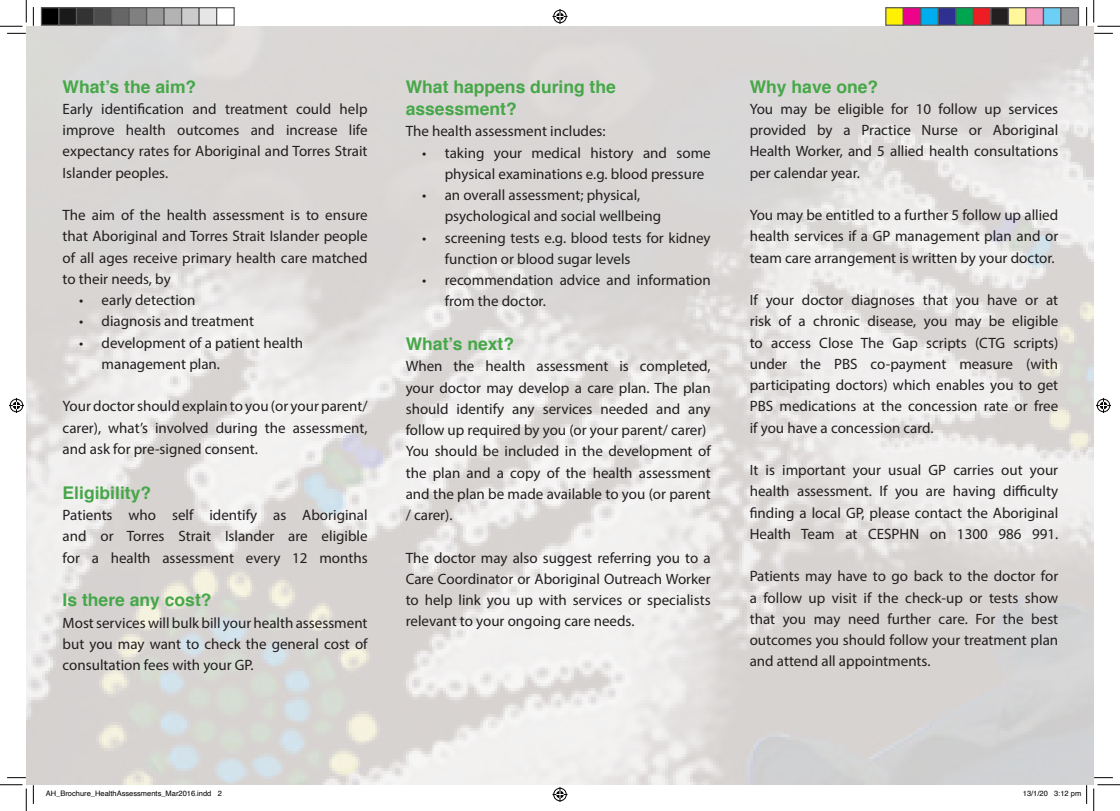
<style>
.page{position:relative;width:1120px;height:811px;background:#fff}
.page>*{position:absolute;margin:0;border:0;box-sizing:border-box;transform-origin:0 0}
.t1{font:700 17.5px/22.5px "Helvetica";color:#46a748}
.t2{font:15px/21.2px "Myriad Pro";color:#231f20;text-align:justify}
.t3{font:7.5px "Helvetica";color:#000}
</style>
<div class="page">
<img style="left:26px;top:26px;width:1067px;height:759px">
<svg style="left:7px;top:33px;width:19px;height:1px"></svg>
<svg style="left:1093px;top:33px;width:19px;height:1px"></svg>
<svg style="left:7px;top:777px;width:19px;height:1px"></svg>
<svg style="left:1093px;top:777px;width:19px;height:1px"></svg>
<svg style="left:33px;top:7px;width:1px;height:19px"></svg>
<svg style="left:33px;top:785px;width:1px;height:19px"></svg>
<svg style="left:0;top:0;width:27px;height:27px"></svg>
<svg style="left:0;top:784px;width:27px;height:27px"></svg>
<svg style="left:1093px;top:0;width:26px;height:27px"></svg>
<svg style="left:1093px;top:784px;width:26px;height:27px"></svg>
<svg style="left:552px;top:9px;width:15px;height:15px"></svg>
<svg style="left:552px;top:787px;width:15px;height:15px"></svg>
<svg style="left:9px;top:398px;width:15px;height:15px"></svg>
<svg style="left:1096px;top:398px;width:14px;height:15px"></svg>
<div style="left:41px;top:8px;width:18px;height:17px;background:#000"></div>
<div style="left:41px;top:7px;width:19px;height:19px;border:1px solid #595959"></div>
<div style="left:59px;top:8px;width:17px;height:17px;background:#1a1a1a"></div>
<div style="left:58px;top:7px;width:19px;height:19px;border:1px solid #595959"></div>
<div style="left:76px;top:8px;width:18px;height:17px;background:#333"></div>
<div style="left:76px;top:7px;width:19px;height:19px;border:1px solid #595959"></div>
<div style="left:94px;top:8px;width:17px;height:17px;background:#4d4d4d"></div>
<div style="left:93px;top:7px;width:19px;height:19px;border:1px solid #595959"></div>
<div style="left:111px;top:8px;width:18px;height:17px;background:#666"></div>
<div style="left:111px;top:7px;width:19px;height:19px;border:1px solid #595959"></div>
<div style="left:129px;top:8px;width:17px;height:17px;background:#808080"></div>
<div style="left:128px;top:7px;width:19px;height:19px;border:1px solid #595959"></div>
<div style="left:146px;top:8px;width:18px;height:17px;background:#999"></div>
<div style="left:146px;top:7px;width:19px;height:19px;border:1px solid #595959"></div>
<div style="left:164px;top:8px;width:17px;height:17px;background:#b3b3b3"></div>
<div style="left:163px;top:7px;width:19px;height:19px;border:1px solid #595959"></div>
<div style="left:181px;top:8px;width:18px;height:17px;background:#ccc"></div>
<div style="left:181px;top:7px;width:19px;height:19px;border:1px solid #595959"></div>
<div style="left:199px;top:8px;width:17px;height:17px;background:#e6e6e6"></div>
<div style="left:198px;top:7px;width:19px;height:19px;border:1px solid #595959"></div>
<div style="left:216px;top:7px;width:19px;height:19px;border:1px solid #595959"></div>
<div style="left:885px;top:8px;width:18px;height:17px;background:#fff101"></div>
<div style="left:884px;top:7px;width:19px;height:19px;border:1px solid #595959"></div>
<div style="left:903px;top:8px;width:17px;height:17px;background:#ed028c"></div>
<div style="left:902px;top:7px;width:19px;height:19px;border:1px solid #595959"></div>
<div style="left:920px;top:8px;width:18px;height:17px;background:#00aeef"></div>
<div style="left:919px;top:7px;width:19px;height:19px;border:1px solid #595959"></div>
<div style="left:938px;top:8px;width:17px;height:17px;background:#2e3092"></div>
<div style="left:937px;top:7px;width:19px;height:19px;border:1px solid #595959"></div>
<div style="left:955px;top:8px;width:18px;height:17px;background:#00a54f"></div>
<div style="left:954px;top:7px;width:19px;height:19px;border:1px solid #595959"></div>
<div style="left:973px;top:8px;width:17px;height:17px;background:#ee1d23"></div>
<div style="left:972px;top:7px;width:19px;height:19px;border:1px solid #595959"></div>
<div style="left:990px;top:8px;width:18px;height:17px;background:#231f20"></div>
<div style="left:989px;top:7px;width:19px;height:19px;border:1px solid #595959"></div>
<div style="left:1008px;top:8px;width:17px;height:17px;background:#fff79a"></div>
<div style="left:1007px;top:7px;width:19px;height:19px;border:1px solid #595959"></div>
<div style="left:1025px;top:8px;width:18px;height:17px;background:#f499c2"></div>
<div style="left:1024px;top:7px;width:19px;height:19px;border:1px solid #595959"></div>
<div style="left:1043px;top:8px;width:17px;height:17px;background:#6bcff6"></div>
<div style="left:1042px;top:7px;width:19px;height:19px;border:1px solid #595959"></div>
<div style="left:1060px;top:8px;width:18px;height:17px;background:#939598"></div>
<div style="left:1059px;top:7px;width:19px;height:19px;border:1px solid #595959"></div>
<p class="t1" style="left:63px;top:75px;width:135px">What’s the aim?</p>
<p class="t2" style="left:63px;top:98px;width:306px">Early identification and treatment could help improve health outcomes and increase life expectancy rates for Aboriginal and Torres Strait Islander peoples.</p>
<p class="t2" style="left:63px;top:204px;width:306px">The aim of the health assessment is to ensure that Aboriginal and Torres Strait Islander people of all ages receive primary health care matched to their needs, by</p>
<p class="t2" style="left:79px;top:289px;width:118px">• early detection</p>
<p class="t2" style="left:79px;top:310px;width:176px">• diagnosis and treatment</p>
<p class="t2" style="left:102px;top:332px;width:203px;text-indent:-22px">• development of a patient health management plan.</p>
<p class="t2" style="left:63px;top:395px;width:306px">Your doctor should explain to you (or your parent/ carer), what’s involved during the assessment, and ask for pre-signed consent.</p>
<p class="t1" style="left:63px;top:482px;width:90px">Eligibility?</p>
<p class="t2" style="left:63px;top:504px;width:306px">Patients who self identify as Aboriginal and or Torres Strait Islander are eligible for a health assessment every 12 months</p>
<p class="t1" style="left:63px;top:589px;width:150px">Is there any cost?</p>
<p class="t2" style="left:63px;top:612px;width:306px">Most services will bulk bill your health assessment but you may want to check the general cost of consultation fees with your GP.</p>
<p class="t1" style="left:405px;top:75px;width:212px">What happens during the assessment?</p>
<p class="t2" style="left:405px;top:120px;width:201px">The health assessment includes:</p>
<p class="t2" style="left:444px;top:142px;width:267px;text-indent:-22px">• taking your medical history and some physical examinations e.g. blood pressure</p>
<p class="t2" style="left:444px;top:184px;width:218px;text-indent:-22px">• an overall assessment; physical, psychological and social wellbeing</p>
<p class="t2" style="left:444px;top:227px;width:267px;text-indent:-22px">• screening tests e.g. blood tests for kidney function or blood sugar levels</p>
<p class="t2" style="left:444px;top:269px;width:267px;text-indent:-22px">• recommendation advice and information from the doctor.</p>
<p class="t1" style="left:405px;top:333px;width:110px">What’s next?</p>
<p class="t2" style="left:405px;top:355px;width:306px">When the health assessment is completed, your doctor may develop a care plan. The plan should identify any services needed and any follow up required by you (or your parent/ carer)</p>
<p class="t2" style="left:405px;top:440px;width:306px">You should be included in the development of the plan and a copy of the health assessment and the plan be made available to you (or parent / carer).</p>
<p class="t2" style="left:405px;top:547px;width:306px">The doctor may also suggest referring you to a Care Coordinator or Aboriginal Outreach Worker to help link you up with services or specialists relevant to your ongoing care needs.</p>
<p class="t1" style="left:749px;top:75px;width:130px">Why have one?</p>
<p class="t2" style="left:749px;top:98px;width:310px">You may be eligible for 10 follow up services provided by a Practice Nurse or Aboriginal Health Worker, and 5 allied health consultations per calendar year.</p>
<p class="t2" style="left:749px;top:204px;width:310px">You may be entitled to a further 5 follow up allied health services if a GP management plan and or team care arrangement is written by your doctor.</p>
<p class="t2" style="left:749px;top:289px;width:310px">If your doctor diagnoses that you have or at risk of a chronic disease, you may be eligible to access Close The Gap scripts (CTG scripts) under the PBS co-payment measure (with participating doctors) which enables you to get PBS medications at the concession rate or free if you have a concession card.</p>
<p class="t2" style="left:749px;top:459px;width:310px">It is important your usual GP carries out your health assessment. If you are having difficulty finding a local GP, please contact the Aboriginal Health Team at CESPHN on 1300 986 991.</p>
<p class="t2" style="left:749px;top:565px;width:310px">Patients may have to go back to the doctor for a follow up visit if the check-up or tests show that you may need further care. For the best outcomes you should follow your treatment plan and attend all appointments.</p>
<p class="t3" style="left:46px;top:788px;width:177px">AH_Brochure_HealthAssessments_Mar2016.indd 2</p>
<p class="t3" style="left:1022px;top:788px;width:60px">13/1/20 3:12 pm</p>
</div>
